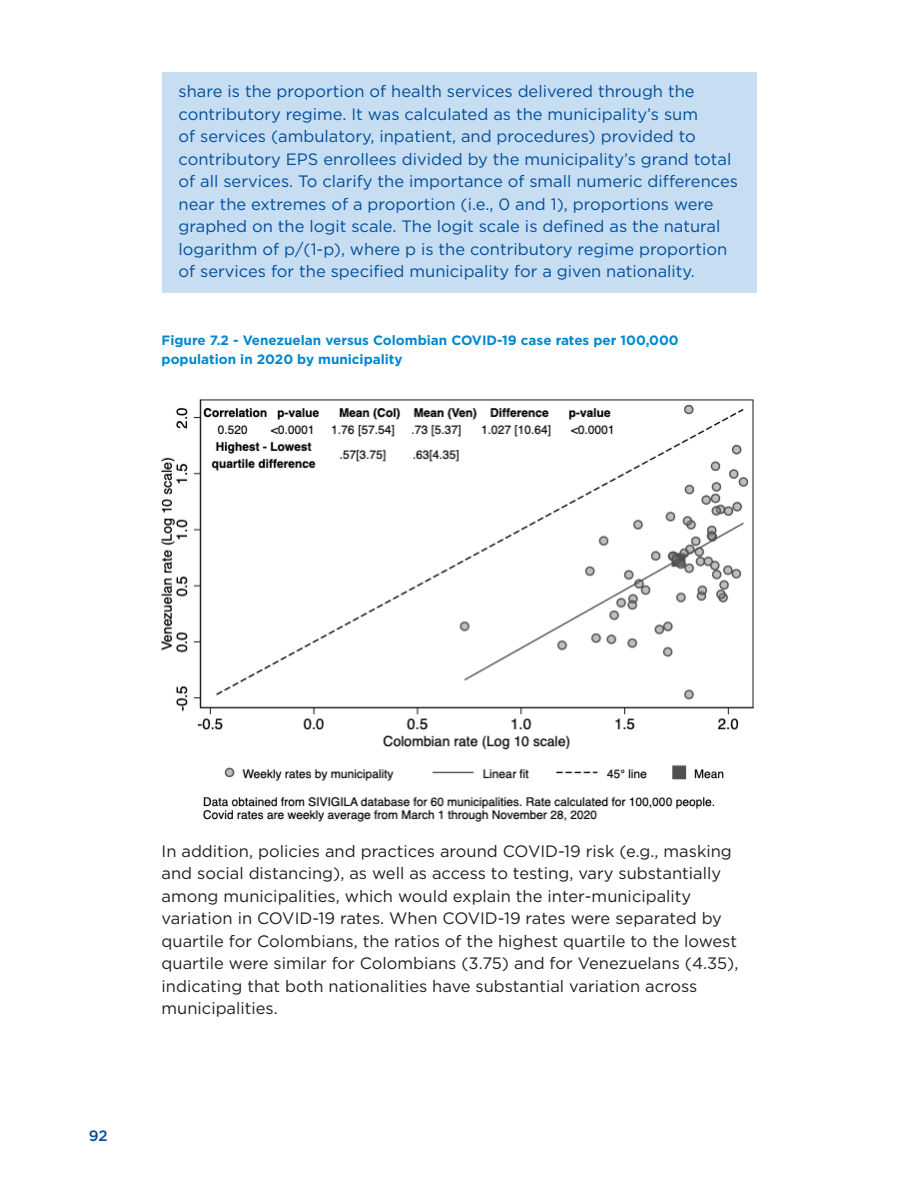
<style>
.page{position:relative;width:918px;height:1188px;background:#fff}
.page>*{position:absolute;margin:0;border:0;box-sizing:border-box;transform-origin:0 0}
.box_-_text{font:16.5px/22.5px "Gotham";color:#014e99}
.t1{font:16.5px/22.5px "Gotham";color:#231f20}
.t2{font:500 15px "Gotham";color:#014e99}
.t3{font:700 13.5px/19.5px "Gotham";color:#0088ce}
</style>
<div class="page">
<div style="left:162px;top:72px;width:594px;height:220px;background:#c6ddf2"></div>
<img style="left:161px;top:399px;width:593px;height:423px">
<p class="box_-_text" style="left:179px;top:80px;width:561px">share is the proportion of health services delivered through the contributory regime. It was calculated as the municipality’s sum<br>of services (ambulatory, inpatient, and procedures) provided to contributory EPS enrollees divided by the municipality’s grand total of all services. To clarify the importance of small numeric differences near the extremes of a proportion (i.e., 0 and 1), proportions were graphed on the logit scale. The logit scale is defined as the natural logarithm of p/(1-p), where p is the contributory regime proportion of services for the specified municipality for a given nationality.</p>
<p class="t3" style="left:162px;top:330px;width:519px">Figure 7.2 - Venezuelan versus Colombian COVID-19 case rates per 100,000 population in 2020 by municipality</p>
<p class="t2" style="left:89px;top:1127px;width:20px">92</p>
<p class="t1" style="left:162px;top:839px;width:578px">In addition, policies and practices around COVID-19 risk (e.g., masking and social distancing), as well as access to testing, vary substantially among municipalities, which would explain the inter-municipality variation in COVID-19 rates. When COVID-19 rates were separated by quartile for Colombians, the ratios of the highest quartile to the lowest quartile were similar for Colombians (3.75) and for Venezuelans (4.35), indicating that both nationalities have substantial variation across municipalities.</p>
</div>
